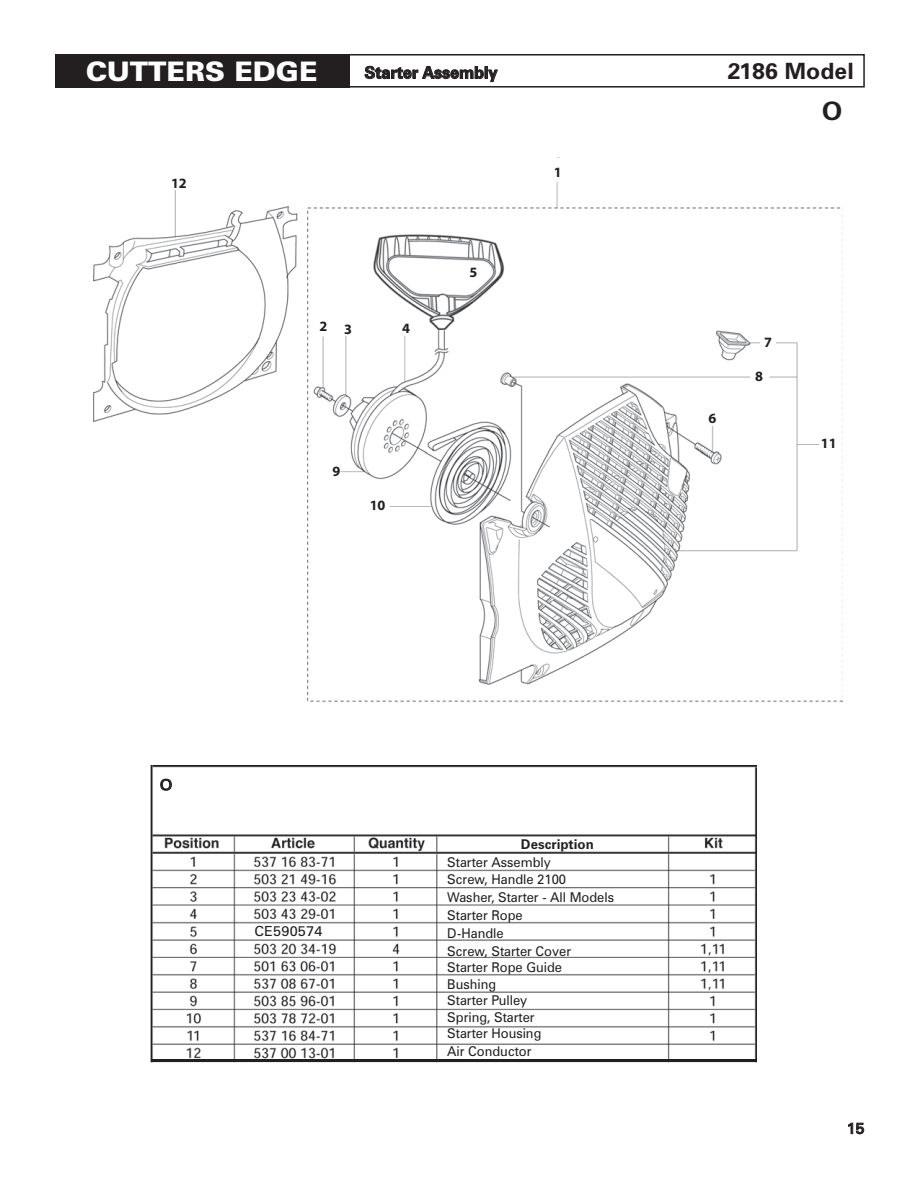
<style>
.page{position:relative;width:918px;height:1188px;background:#fff}
.page>*{position:absolute;margin:0;border:0;box-sizing:border-box;transform-origin:0 0}
.t1{font:900 27px "Zurich BT";color:#fff;scale:1.04 1}
.t2{font:700 25.5px "Zurich BT";color:#231f20;scale:1.04 1}
.t3{font:700 22.5px "Zurich BT";color:#231f20;scale:1.04 1}
.t4{font:700 16.5px "Zurich BT";letter-spacing:-.005em;color:#231f20}
.t5{font:15px "Zurich BT";color:#231f20;scale:1.08 1}
.t6{font:700 14.25px "Myriad";color:#231f20}
.t7{font:13.95px "Zurich BT";letter-spacing:.015em;color:#231f20;scale:1.04 1}
.t8{font:13.5px/16.5px "Zurich BT";color:#231f20}
.t9{font:700 13.5px "Zurich BT";color:#231f20}
</style>
<div class="page">
<img style="left:94px;top:182px;width:748px;height:520px">
<img style="left:150px;top:766px;width:606px;height:297px">
<svg style="left:365px;top:66px;width:133px;height:16px"></svg>
<div style="left:55px;top:54px;width:295px;height:34px;background:#231f20"></div>
<div style="left:267px;top:54px;width:598px;height:34px;border:2px solid #231f20"></div>
<svg style="left:848px;top:1123px;width:16px;height:11px"></svg>
<hr style="left:151px;top:1060px;width:605px;height:2px;background:#231f20">
<div style="left:155px;top:779px;width:60px;height:24px;background:#fff"></div>
<svg style="left:160px;top:779px;width:12px;height:12px"></svg>
<h1 class="t1" style="left:86px;top:55px;width:224px">CUTTERS EDGE</h1>
<p class="t4" style="left:364px;top:63px;width:135px">Starter Assembly</p>
<p class="t6" style="left:171px;top:175px;width:17px">12</p>
<p class="t6" style="left:320px;top:321px;width:34px">2 3</p>
<p class="t6" style="left:402px;top:321px;width:9px">4</p>
<p class="t6" style="left:332px;top:464px;width:9px">9</p>
<p class="t6" style="left:370px;top:498px;width:17px">10</p>
<p class="t6" style="left:470px;top:265px;width:9px">5</p>
<p class="t6" style="left:554px;top:165px;width:9px">1</p>
<h3 class="t3" style="left:728px;top:57px;width:123px">2186 Model</h3>
<h2 class="t2" style="left:822px;top:96px;width:21px">O</h2>
<p class="t6" style="left:709px;top:411px;width:9px">6</p>
<p class="t6" style="left:764px;top:335px;width:9px">7</p>
<p class="t6" style="left:755px;top:369px;width:9px">8</p>
<p class="t6" style="left:821px;top:436px;width:17px">11</p>
<p class="t5" style="left:160px;top:776px;width:13px">O</p>
<p class="t7" style="left:254px;top:922px;width:67px">CE590574</p>
<p class="t9" style="left:521px;top:836px;width:74px">Description</p>
<p class="t8" style="left:447px;top:854px;width:120px">Starter Assembly<br>Screw, Handle 2100</p>
<p class="t8" style="left:447px;top:888px;width:168px;line-height:18px">Washer, Starter - All Models<br>Starter Rope<br>D-Handle<br>Screw, Starter Cover</p>
<p class="t8" style="left:447px;top:959px;width:116px">Starter Rope Guide<br>Bushing<br>Starter Pulley<br>Spring, Starter<br>Starter Housing</p>
<p class="t8" style="left:447px;top:1043px;width:86px">Air Conductor</p>
<p class="t5" style="left:847px;top:1119px;width:18px">15</p>
</div>
